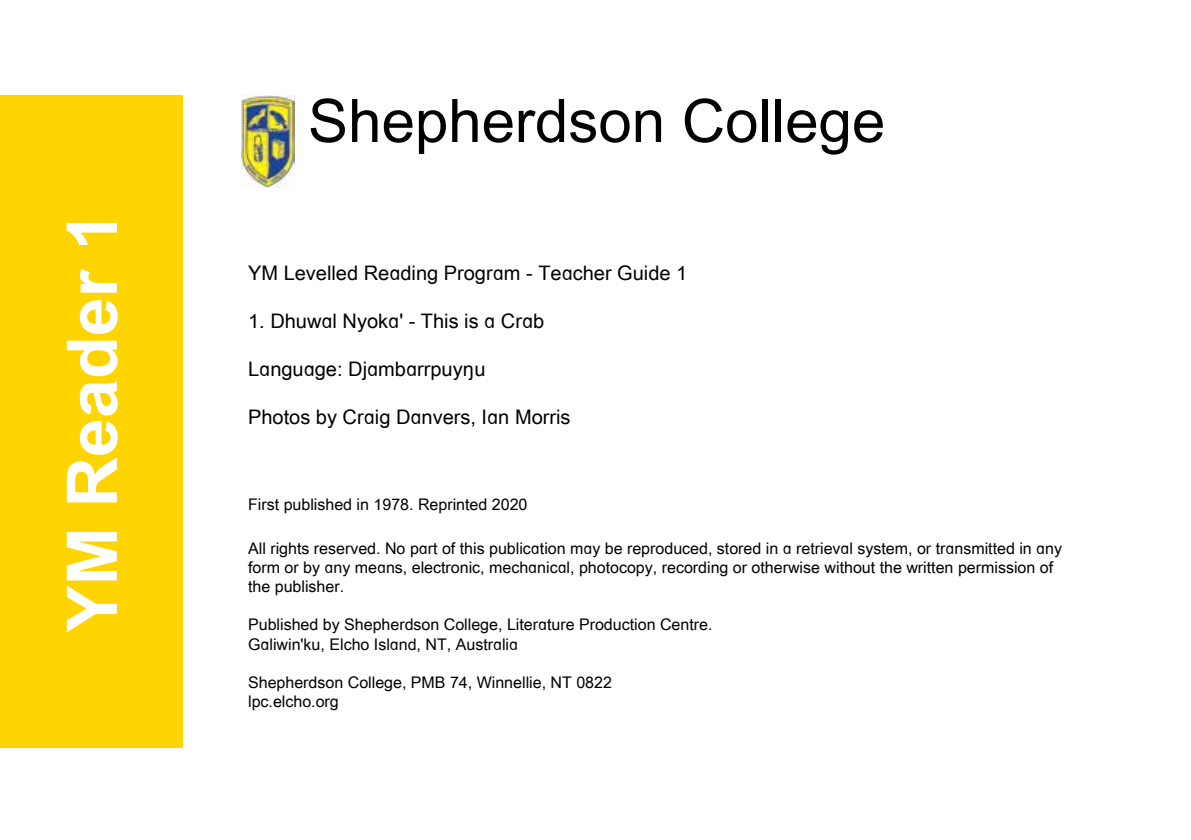
<style>
.page{position:relative;width:1191px;height:840px;background:#fff}
.page>*{position:absolute;margin:0;border:0;box-sizing:border-box;transform-origin:0 0}
.t1{font:700 70px "Arial";color:#fff}
.t2{font:60px "Arial Shepherdson";color:#000}
.t3{font:20px "Arial Shepherdson";color:#000}
.t4{font:16px/19.2px "Arial Shepherdson";color:#000}
</style>
<div class="page">
<img style="left:241px;top:96px;width:53px;height:91px">
<div style="left:0;top:96px;width:183px;height:651px;background:#fed401"></div>
<h1 class="t1" style="left:46px;top:632px;width:422px;rotate:-90deg">YM Reader 1</h1>
<h2 class="t2" style="left:308px;top:77px;width:578px">Shepherdson College</h2>
<p class="t3" style="left:248px;top:258px;width:441px">YM Levelled Reading Program - Teacher Guide 1</p>
<p class="t3" style="left:248px;top:306px;width:298px">1. Dhuwal Nyoka' - This is a Crab</p>
<p class="t3" style="left:248px;top:354px;width:239px">Language: Djambarrpuyŋu</p>
<p class="t3" style="left:248px;top:402px;width:324px">Photos by Craig Danvers, Ian Morris</p>
<p class="t4" style="left:248px;top:494px;width:281px">First published in 1978. Reprinted 2020</p>
<p class="t4" style="left:248px;top:537px;width:815px">All rights reserved. No part of this publication may be reproduced, stored in a retrieval system, or transmitted in any form or by any means, electronic, mechanical, photocopy, recording or otherwise without the written permission of the publisher.</p>
<p class="t4" style="left:248px;top:614px;width:466px">Published by Shepherdson College, Literature Production Centre.<br>Galiwin'ku, Elcho Island, NT, Australia</p>
<p class="t4" style="left:248px;top:671px;width:365px">Shepherdson College, PMB 74, Winnellie, NT 0822 lpc.elcho.org</p>
</div>
